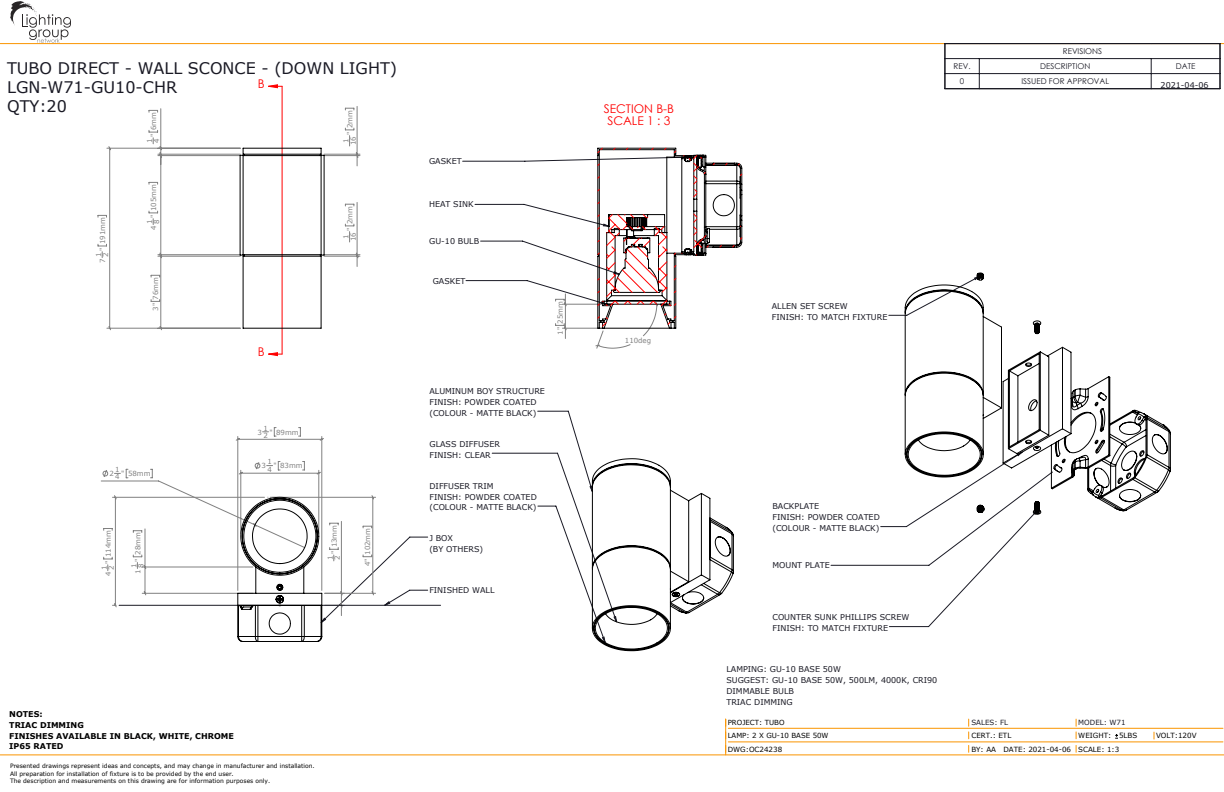
<style>
.page{position:relative;width:1224px;height:792px;background:#fff}
.page>*{position:absolute;margin:0;border:0;box-sizing:border-box;transform-origin:0 0}
.t1{font:16px/18.8px "Verdana";color:#191924}
.t2{font:12px/11.8px "Century Gothic";color:#f00;text-align:center}
.t3{font:8px/10.8px "Verdana";color:#191924}
.t4{font:700 8px/10.8px "Verdana";color:#010000}
.t5{font:8px "Century Gothic";color:#191924}
.t6{font:7.1px "Verdana";color:#000}
.t7{font:7.1px "Verdana";color:#191924}
.t8{font:7px/7.1px "Verdana";color:#808080}
.t9{font:7px "Verdana";color:#000}
.t10{font:6px "Verdana";color:#000}
</style>
<div class="page">
<hr style="left:725px;top:719px;width:1px;height:36px;background:#fa9500">
<hr style="left:0;top:755px;width:1224px;height:1px;background:#fa9500">
<hr style="left:728px;top:742px;width:495px;height:1px;background:#fa9500">
<hr style="left:728px;top:728px;width:495px;height:1px;background:#fa9500">
<hr style="left:0;top:43px;width:1224px;height:1px;background:#fa9500">
<svg style="left:1115px;top:734px;width:3px;height:5px"></svg>
<hr style="left:945px;top:43px;width:34px;height:1px;background:#191924">
<hr style="left:945px;top:58px;width:34px;height:1px;background:#191924">
<hr style="left:979px;top:43px;width:172px;height:1px;background:#191924">
<hr style="left:979px;top:58px;width:172px;height:1px;background:#191924">
<hr style="left:1151px;top:43px;width:69px;height:1px;background:#191924">
<hr style="left:1151px;top:58px;width:69px;height:1px;background:#191924">
<hr style="left:945px;top:73px;width:34px;height:1px;background:#191924">
<hr style="left:979px;top:73px;width:172px;height:1px;background:#191924">
<hr style="left:1151px;top:73px;width:69px;height:1px;background:#191924">
<svg style="left:945px;top:44px;width:1px;height:44px"></svg>
<svg style="left:979px;top:59px;width:1px;height:29px"></svg>
<svg style="left:1151px;top:59px;width:1px;height:29px"></svg>
<svg style="left:1220px;top:44px;width:1px;height:45px"></svg>
<hr style="left:945px;top:88px;width:34px;height:1px;background:#191924">
<hr style="left:979px;top:88px;width:172px;height:1px;background:#191924">
<hr style="left:1151px;top:88px;width:69px;height:1px;background:#191924">
<hr style="left:282px;top:86px;width:1px;height:268px;background:#f00">
<svg style="left:324px;top:106px;width:37px;height:50px"></svg>
<svg style="left:97px;top:108px;width:157px;height:374px"></svg>
<svg style="left:268px;top:84px;width:14px;height:272px"></svg>
<svg style="left:321px;top:156px;width:713px;height:473px"></svg>
<svg style="left:102px;top:427px;width:274px;height:215px"></svg>
<svg style="left:592px;top:458px;width:142px;height:193px"></svg>
<svg style="left:904px;top:272px;width:267px;height:243px"></svg>
<hr style="left:321px;top:256px;width:1px;height:72px;background:#000">
<hr style="left:243px;top:256px;width:1px;height:72px;background:#000">
<hr style="left:321px;top:156px;width:1px;height:99px;background:#000">
<hr style="left:243px;top:156px;width:1px;height:99px;background:#000">
<hr style="left:324px;top:155px;width:1px;height:100px;background:#000">
<hr style="left:240px;top:155px;width:1px;height:100px;background:#000">
<svg style="left:320px;top:148px;width:4px;height:8px"></svg>
<svg style="left:240px;top:148px;width:5px;height:8px"></svg>
<hr style="left:243px;top:256px;width:78px;height:1px;background:#000">
<hr style="left:243px;top:328px;width:78px;height:1px;background:#000">
<hr style="left:243px;top:155px;width:78px;height:1px;background:#000">
<hr style="left:243px;top:254px;width:78px;height:1px;background:#000">
<hr style="left:243px;top:154px;width:78px;height:1px;background:#000">
<hr style="left:243px;top:148px;width:78px;height:1px;background:#000">
<svg style="left:597px;top:147px;width:146px;height:202px"></svg>
<svg style="left:10px;top:1px;width:61px;height:42px"></svg>
<h1 class="t1" style="left:7px;top:59px;width:392px">TUBO DIRECT - WALL SCONCE - (DOWN LIGHT)<br>LGN-W71-GU10-CHR<br>QTY:20</h1>
<h2 class="t2" style="left:258px;top:78px;width:8px">B</h2>
<p class="t8" style="left:346px;top:135px;width:26px;rotate:-90deg">" 2mm</p>
<p class="t8" style="left:150px;top:137px;width:26px;rotate:-90deg">" 6mm</p>
<p class="t8" style="left:342px;top:145px;width:10px;text-align:center;rotate:-90deg">1<br>16</p>
<p class="t8" style="left:146px;top:143px;width:6px;rotate:-90deg">1<br>4</p>
<p class="t8" style="left:99px;top:251px;width:35px;rotate:-90deg">" 191mm</p>
<p class="t8" style="left:95px;top:257px;width:6px;rotate:-90deg">1<br>2</p>
<p class="t8" style="left:99px;top:263px;width:6px;rotate:-90deg">7</p>
<p class="t8" style="left:150px;top:218px;width:35px;rotate:-90deg">" 105mm</p>
<p class="t8" style="left:146px;top:224px;width:6px;rotate:-90deg">1<br>8</p>
<p class="t8" style="left:150px;top:230px;width:6px;rotate:-90deg">4</p>
<p class="t8" style="left:152px;top:311px;width:35px;rotate:-90deg">3" 76mm</p>
<p class="t8" style="left:109px;top:470px;width:6px">2</p>
<p class="t8" style="left:115px;top:466px;width:6px">1<br>4</p>
<p class="t8" style="left:121px;top:470px;width:31px">" 58mm</p>
<p class="t8" style="left:346px;top:231px;width:26px;rotate:-90deg">" 2mm</p>
<p class="t8" style="left:342px;top:241px;width:10px;text-align:center;rotate:-90deg">1<br>16</p>
<h2 class="t2" style="left:258px;top:346px;width:8px">B</h2>
<p class="t8" style="left:257px;top:428px;width:6px">3</p>
<p class="t8" style="left:263px;top:424px;width:6px">1<br>2</p>
<p class="t8" style="left:269px;top:428px;width:31px">" 89mm</p>
<p class="t8" style="left:262px;top:462px;width:6px">3</p>
<p class="t8" style="left:267px;top:458px;width:6px">1<br>4</p>
<p class="t8" style="left:273px;top:462px;width:31px">" 83mm</p>
<p class="t3" style="left:429px;top:156px;width:34px">GASKET</p>
<p class="t3" style="left:429px;top:199px;width:46px">HEAT SINK</p>
<p class="t3" style="left:429px;top:236px;width:51px">GU-10 BULB</p>
<p class="t3" style="left:433px;top:275px;width:34px">GASKET</p>
<p class="t3" style="left:429px;top:386px;width:117px">ALUMINUM BOY STRUCTURE<br>FINISH: POWDER COATED (COLOUR - MATTE BLACK)</p>
<p class="t3" style="left:429px;top:438px;width:72px">GLASS DIFFUSER<br>FINISH: CLEAR</p>
<p class="t3" style="left:429px;top:480px;width:109px">DIFFUSER TRIM<br>FINISH: POWDER COATED (COLOUR - MATTE BLACK)</p>
<p class="t8" style="left:331px;top:554px;width:31px;rotate:-90deg">" 13mm</p>
<p class="t8" style="left:105px;top:564px;width:35px;rotate:-90deg">" 114mm</p>
<p class="t8" style="left:364px;top:566px;width:40px;rotate:-90deg">4" 102mm</p>
<p class="t3" style="left:429px;top:533px;width:55px">J BOX<br>(BY OTHERS)</p>
<p class="t3" style="left:429px;top:585px;width:67px">FINISHED WALL</p>
<p class="t8" style="left:134px;top:562px;width:31px;rotate:-90deg">" 28mm</p>
<p class="t8" style="left:327px;top:560px;width:6px;rotate:-90deg">1<br>2</p>
<p class="t8" style="left:130px;top:568px;width:6px;rotate:-90deg">1<br>8</p>
<p class="t8" style="left:101px;top:570px;width:6px;rotate:-90deg">1<br>2</p>
<p class="t8" style="left:134px;top:574px;width:6px;rotate:-90deg">1</p>
<p class="t8" style="left:105px;top:576px;width:6px;rotate:-90deg">4</p>
<p class="t8" style="left:557px;top:335px;width:35px;rotate:-90deg">1" 25mm</p>
<h2 class="t2" style="left:604px;top:103px;width:72px">SECTION B-B<br>SCALE 1 : 3</h2>
<p class="t8" style="left:625px;top:337px;width:28px">110deg</p>
<p class="t4" style="left:9px;top:709px;width:226px">NOTES:<br>TRIAC DIMMING<br>FINISHES AVAILABLE IN BLACK, WHITE, CHROME</p>
<p class="t4" style="left:9px;top:740px;width:56px">IP65 RATED</p>
<p class="t10" style="left:10px;top:762px;width:306px">Presented drawings represent ideas and concepts, and may change in manufacturer and installation.</p>
<p class="t10" style="left:10px;top:770px;width:225px">All preparation for installation of fixture is to be provided by the end user.</p>
<p class="t10" style="left:10px;top:777px;width:262px">The description and measurements on this drawing are for information purposes only.</p>
<p class="t5" style="left:1063px;top:46px;width:41px">REVISIONS</p>
<p class="t5" style="left:954px;top:61px;width:18px">REV.</p>
<p class="t5" style="left:1040px;top:61px;width:52px">DESCRIPTION</p>
<p class="t5" style="left:1176px;top:61px;width:21px">DATE</p>
<p class="t5" style="left:960px;top:76px;width:6px">0</p>
<p class="t5" style="left:1021px;top:76px;width:89px">ISSUED FOR APPROVAL</p>
<p class="t3" style="left:1161px;top:80px;width:49px">2021-04-06</p>
<p class="t3" style="left:772px;top:300px;width:117px">ALLEN SET SCREW<br>FINISH: TO MATCH FIXTURE</p>
<p class="t3" style="left:772px;top:501px;width:109px">BACKPLATE<br>FINISH: POWDER COATED (COLOUR - MATTE BLACK)</p>
<p class="t3" style="left:772px;top:560px;width:59px">MOUNT PLATE</p>
<p class="t3" style="left:772px;top:612px;width:138px">COUNTER SUNK PHILLIPS SCREW<br>FINISH: TO MATCH FIXTURE</p>
<p class="t3" style="left:726px;top:664px;width:212px">LAMPING: GU-10 BASE 50W<br>SUGGEST: GU-10 BASE 50W, 500LM, 4000K, CRI90<br>DIMMABLE BULB<br>TRIAC DIMMING</p>
<p class="t9" style="left:728px;top:718px;width:58px">PROJECT: TUBO</p>
<p class="t7" style="left:971px;top:718px;width:38px">SALES: FL</p>
<p class="t7" style="left:1078px;top:718px;width:49px">MODEL: W71</p>
<p class="t9" style="left:728px;top:731px;width:102px">LAMP: 2 X GU-10 BASE 50W</p>
<p class="t6" style="left:1078px;top:731px;width:60px">WEIGHT: 5LBS</p>
<p class="t6" style="left:1156px;top:730px;width:42px">VOLT:120V</p>
<p class="t6" style="left:971px;top:731px;width:41px">CERT.: ETL</p>
<p class="t6" style="left:728px;top:744px;width:56px">DWG:OC24238</p>
<p class="t6" style="left:971px;top:744px;width:150px">BY: AA DATE: 2021-04-06 SCALE: 1:3</p>
</div>
